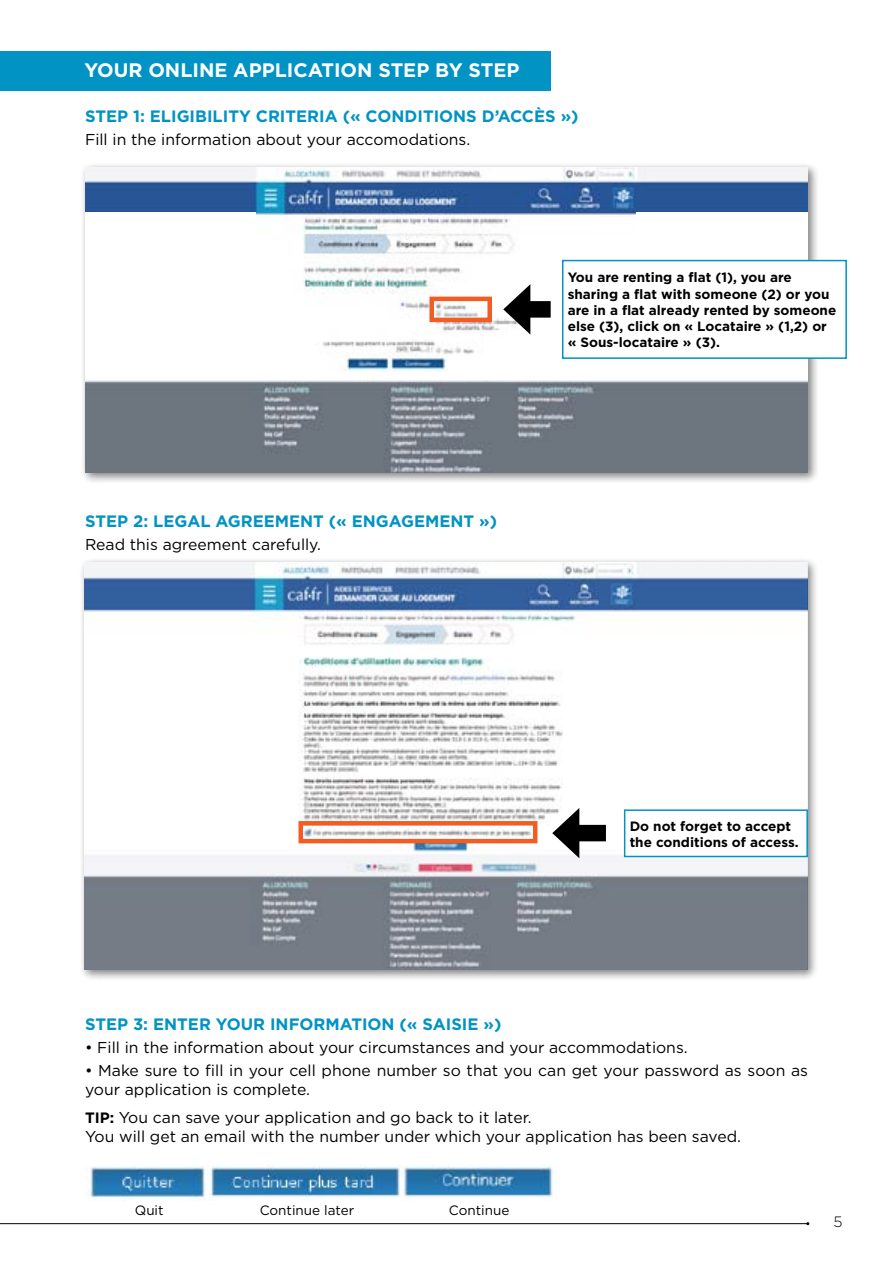
<style>
.page{position:relative;width:893px;height:1263px;background:#fff}
.page>*{position:absolute;margin:0;border:0;box-sizing:border-box;transform-origin:0 0}
.t1{font:700 19.5px "Gotham";color:#fff}
.t2{font:700 16.5px "Gotham";color:#0093c4}
.t3{font:15.75px/18.9px "Gotham";color:#000}
.t4{font:300 15px "Gotham";color:#000}
.t5{font:700 13.5px/16.2px "Gotham";color:#000}
.t6{font:13.5px "Gotham";color:#000}
.s1{font-weight:700;font-size:15px}
</style>
<div class="page">
<hr style="left:0;top:1223px;width:808px;height:1px;background:#000">
<div style="left:80px;top:163px;width:740px;height:321px;background:#000;opacity:.5"></div>
<img style="left:85px;top:168px;width:723px;height:305px">
<div style="left:85px;top:212px;width:723px;height:168px;background:#fff"></div>
<img style="left:256px;top:212px;width:380px;height:160px">
<img style="left:85px;top:1166px;width:468px;height:35px">
<div style="left:0;top:51px;width:551px;height:39px;background:#0093c4"></div>
<div style="left:429px;top:297px;width:63px;height:25px;border:4px solid #f15d23"></div>
<div style="left:79px;top:557px;width:740px;height:423px;background:#000;opacity:.5"></div>
<img style="left:84px;top:562px;width:723px;height:407px">
<div style="left:298px;top:821px;width:239px;height:22px;border:4px solid #f15d23"></div>
<div style="left:563px;top:261px;width:283px;height:97px;background:#fff"></div>
<div style="left:562px;top:260px;width:285px;height:99px;border:2px solid #0093c4"></div>
<div style="left:569px;top:825px;width:37px;height:16px;background:#000"></div>
<svg style="left:552px;top:808px;width:27px;height:50px"></svg>
<div style="left:625px;top:810px;width:182px;height:46px;background:#fff"></div>
<div style="left:624px;top:809px;width:184px;height:48px;border:2px solid #0093c4"></div>
<div style="left:520px;top:301px;width:31px;height:17px;background:#000"></div>
<svg style="left:503px;top:284px;width:27px;height:51px"></svg>
<p class="t1" style="left:84px;top:57px;width:437px">YOUR ONLINE APPLICATION STEP BY STEP</p>
<p class="t2" style="left:85px;top:105px;width:12px">step</p>
<p class="t2" style="left:133px;top:105px;width:38px">1: Eligibility</p>
<p class="t2" style="left:256px;top:105px;width:12px">criteria</p>
<p class="t2" style="left:343px;top:105px;width:47px">(« Conditions</p>
<p class="t2" style="left:482px;top:105px;width:29px">d’acc</p>
<p class="t2" style="left:534px;top:105px;width:46px">ès »)</p>
<p class="t3" style="left:85px;top:129px;width:387px">Fill in the information about your accomodations.</p>
<p class="t2" style="left:85px;top:510px;width:292px">STEP 2: LEGAL AGREEMENT (« Engagement</p>
<p class="t2" style="left:479px;top:510px;width:19px">»)</p>
<p class="t3" style="left:85px;top:534px;width:238px">Read this agreement carefully.</p>
<p class="t5" style="left:568px;top:269px;width:270px">You are renting a flat (1), you are sharing a flat with someone (2) or you are in a flat already rented by someone else (3), click on « Locataire » (1,2) or « Sous-locataire » (3).</p>
<p class="t5" style="left:630px;top:818px;width:171px">Do not forget to accept the conditions of access.</p>
<p class="t2" style="left:85px;top:1013px;width:92px">STEP 3: Enter</p>
<p class="t2" style="left:216px;top:1013px;width:14px">your</p>
<p class="t2" style="left:270px;top:1013px;width:13px">information</p>
<p class="t2" style="left:400px;top:1013px;width:44px">(« Saisie</p>
<p class="t2" style="left:483px;top:1013px;width:19px">»)</p>
<p class="t3" style="left:85px;top:1038px;width:604px">• Fill in the information about your circumstances and your accommodations.</p>
<p class="t3" style="left:85px;top:1061px;width:724px">• Make sure to fill in your cell phone number so that you can get your password as soon as your application is complete.</p>
<p class="t3" style="left:85px;top:1107px;width:657px"><span class="s1">TIP:</span> You can save your application and go back to it later.<br>You will get an email with the number under which your application has been saved.</p>
<p class="t6" style="left:135px;top:1202px;width:30px">Quit</p>
<p class="t6" style="left:260px;top:1202px;width:96px">Continue later</p>
<p class="t6" style="left:449px;top:1202px;width:62px">Continue</p>
<p class="t4" style="left:833px;top:1212px;width:11px">5</p>
</div>
